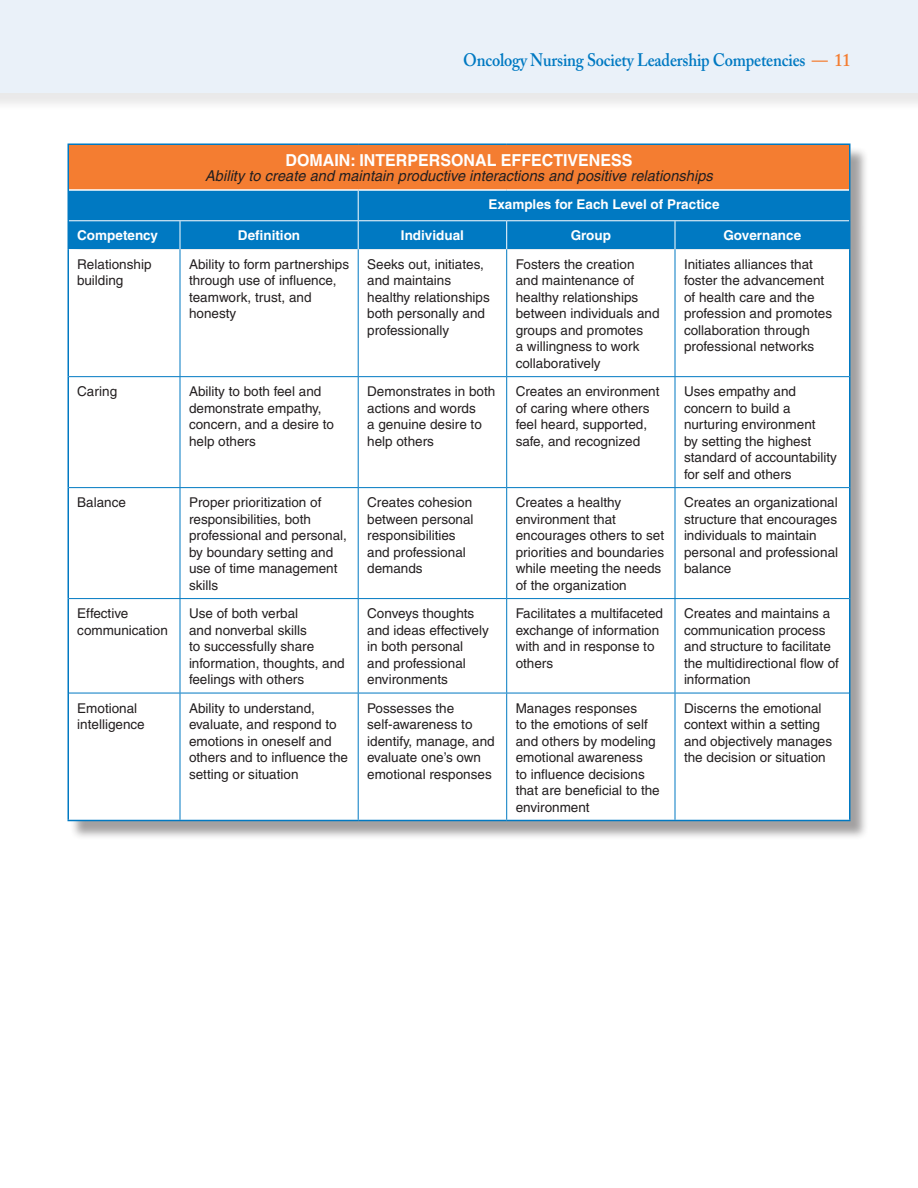
<style>
.page{position:relative;width:918px;height:1188px;background:#fff}
.page>*{position:absolute;margin:0;border:0;box-sizing:border-box;transform-origin:0 0}
.t1{font:600 18px "Adobe Caslon Pro";letter-spacing:-.01em;color:#0079c2;scale:.9 1}
.Tabletitle{font:700 16.5px "Helvetica";color:#fff}
.Tablesubtitle{font:italic 15px "Helvetica";letter-spacing:.005em;color:#231f20}
.fgrtext{font:13.5px/16.5px "Helvetica";color:#231f20}
.tablecololumncenter{font:700 13.5px "Helvetica";color:#fff}
.tablecolmleft{font:700 13.5px "Helvetica";color:#fff}
.s1{color:#f47d31}
</style>
<div class="page">
<div style="left:0;top:0;width:918px;height:112px;background:#231f20;opacity:.1"></div>
<div style="left:0;top:0;width:918px;height:93px;background:#eaf1f9"></div>
<div style="left:70px;top:146px;width:799px;height:694px;background:#231f20;opacity:.42"></div>
<div style="left:68px;top:144px;width:782px;height:46px;background:#f47d31"></div>
<div style="left:69px;top:191px;width:780px;height:58px;background:#0079c2"></div>
<div style="left:180px;top:221px;width:178px;height:28px;background:#0079c2"></div>
<svg style="left:69px;top:249px;width:780px;height:571px"></svg>
<hr style="left:180px;top:249px;width:1px;height:127px;background:#0079c2">
<hr style="left:358px;top:249px;width:1px;height:127px;background:#0079c2">
<hr style="left:506px;top:249px;width:1px;height:127px;background:#0079c2">
<hr style="left:675px;top:249px;width:1px;height:127px;background:#0079c2">
<hr style="left:69px;top:376px;width:111px;height:1px;background:#0079c2">
<hr style="left:180px;top:376px;width:178px;height:1px;background:#0079c2">
<hr style="left:180px;top:377px;width:1px;height:110px;background:#0079c2">
<hr style="left:358px;top:376px;width:149px;height:1px;background:#0079c2">
<hr style="left:358px;top:377px;width:1px;height:110px;background:#0079c2">
<hr style="left:507px;top:376px;width:168px;height:1px;background:#0079c2">
<hr style="left:506px;top:377px;width:1px;height:110px;background:#0079c2">
<hr style="left:675px;top:376px;width:174px;height:1px;background:#0079c2">
<hr style="left:675px;top:377px;width:1px;height:110px;background:#0079c2">
<hr style="left:69px;top:487px;width:111px;height:1px;background:#0079c2">
<hr style="left:180px;top:487px;width:178px;height:1px;background:#0079c2">
<hr style="left:180px;top:488px;width:1px;height:110px;background:#0079c2">
<hr style="left:358px;top:487px;width:149px;height:1px;background:#0079c2">
<hr style="left:358px;top:488px;width:1px;height:110px;background:#0079c2">
<hr style="left:507px;top:487px;width:168px;height:1px;background:#0079c2">
<hr style="left:506px;top:488px;width:1px;height:110px;background:#0079c2">
<hr style="left:675px;top:487px;width:174px;height:1px;background:#0079c2">
<hr style="left:675px;top:488px;width:1px;height:110px;background:#0079c2">
<hr style="left:69px;top:598px;width:111px;height:1px;background:#0079c2">
<hr style="left:180px;top:598px;width:178px;height:1px;background:#0079c2">
<hr style="left:180px;top:599px;width:1px;height:94px;background:#0079c2">
<hr style="left:358px;top:598px;width:149px;height:1px;background:#0079c2">
<hr style="left:358px;top:599px;width:1px;height:94px;background:#0079c2">
<hr style="left:507px;top:598px;width:168px;height:1px;background:#0079c2">
<hr style="left:506px;top:599px;width:1px;height:94px;background:#0079c2">
<hr style="left:675px;top:598px;width:174px;height:1px;background:#0079c2">
<hr style="left:675px;top:599px;width:1px;height:94px;background:#0079c2">
<hr style="left:69px;top:693px;width:111px;height:1px;background:#0079c2">
<hr style="left:180px;top:693px;width:178px;height:1px;background:#0079c2">
<hr style="left:180px;top:693px;width:1px;height:127px;background:#0079c2">
<hr style="left:358px;top:693px;width:149px;height:1px;background:#0079c2">
<hr style="left:358px;top:693px;width:1px;height:127px;background:#0079c2">
<hr style="left:507px;top:693px;width:168px;height:1px;background:#0079c2">
<hr style="left:506px;top:693px;width:1px;height:127px;background:#0079c2">
<hr style="left:675px;top:693px;width:174px;height:1px;background:#0079c2">
<hr style="left:675px;top:693px;width:1px;height:127px;background:#0079c2">
<hr style="left:69px;top:189px;width:111px;height:2px;background:#fff">
<hr style="left:180px;top:189px;width:178px;height:2px;background:#fff">
<hr style="left:69px;top:220px;width:111px;height:1px;background:#fff">
<hr style="left:180px;top:220px;width:178px;height:1px;background:#fff">
<hr style="left:358px;top:189px;width:149px;height:2px;background:#fff">
<hr style="left:507px;top:189px;width:168px;height:2px;background:#fff">
<hr style="left:675px;top:189px;width:174px;height:2px;background:#fff">
<hr style="left:358px;top:220px;width:149px;height:1px;background:#fff">
<hr style="left:507px;top:220px;width:168px;height:1px;background:#fff">
<hr style="left:675px;top:220px;width:174px;height:1px;background:#fff">
<svg style="left:180px;top:221px;width:1px;height:28px"></svg>
<svg style="left:358px;top:191px;width:1px;height:58px"></svg>
<svg style="left:506px;top:221px;width:1px;height:28px"></svg>
<svg style="left:675px;top:221px;width:1px;height:28px"></svg>
<hr style="left:68px;top:143px;width:112px;height:2px;background:#0079c2">
<hr style="left:68px;top:145px;width:1px;height:45px;background:#0079c2">
<hr style="left:180px;top:143px;width:178px;height:2px;background:#0079c2">
<hr style="left:358px;top:143px;width:149px;height:2px;background:#0079c2">
<hr style="left:507px;top:143px;width:168px;height:2px;background:#0079c2">
<hr style="left:675px;top:143px;width:175px;height:2px;background:#0079c2">
<hr style="left:849px;top:145px;width:1px;height:45px;background:#0079c2">
<hr style="left:68px;top:190px;width:1px;height:31px;background:#0079c2">
<hr style="left:849px;top:190px;width:1px;height:31px;background:#0079c2">
<svg style="left:68px;top:221px;width:1px;height:28px"></svg>
<svg style="left:849px;top:221px;width:1px;height:28px"></svg>
<hr style="left:68px;top:249px;width:1px;height:128px;background:#0079c2">
<hr style="left:849px;top:249px;width:1px;height:128px;background:#0079c2">
<hr style="left:68px;top:377px;width:1px;height:111px;background:#0079c2">
<hr style="left:849px;top:377px;width:1px;height:111px;background:#0079c2">
<hr style="left:68px;top:488px;width:1px;height:111px;background:#0079c2">
<hr style="left:849px;top:488px;width:1px;height:111px;background:#0079c2">
<hr style="left:68px;top:599px;width:1px;height:94px;background:#0079c2">
<hr style="left:849px;top:599px;width:1px;height:94px;background:#0079c2">
<hr style="left:68px;top:693px;width:1px;height:127px;background:#0079c2">
<hr style="left:849px;top:693px;width:1px;height:127px;background:#0079c2">
<hr style="left:68px;top:820px;width:112px;height:1px;background:#0079c2">
<hr style="left:180px;top:820px;width:178px;height:1px;background:#0079c2">
<hr style="left:358px;top:820px;width:149px;height:1px;background:#0079c2">
<hr style="left:507px;top:820px;width:168px;height:1px;background:#0079c2">
<hr style="left:675px;top:820px;width:175px;height:1px;background:#0079c2">
<p class="t1" style="left:463px;top:50px;width:432px">Oncology Nursing Society Leadership Competencies <span class="s1">— 11</span></p>
<p class="Tabletitle" style="left:285px;top:150px;width:349px">DOMAIN: INTERPERSONAL EFFECTIVENESS</p>
<p class="Tablesubtitle" style="left:205px;top:167px;width:509px">Ability to create and maintain productive interactions and positive relationships</p>
<p class="tablecololumncenter" style="left:488px;top:196px;width:233px">Examples for Each Level of Practice</p>
<p class="tablecolmleft" style="left:77px;top:227px;width:82px">Competency</p>
<p class="tablecololumncenter" style="left:238px;top:227px;width:64px">Definition</p>
<p class="tablecololumncenter" style="left:401px;top:227px;width:65px">Individual</p>
<p class="tablecololumncenter" style="left:571px;top:227px;width:42px">Group</p>
<p class="tablecololumncenter" style="left:723px;top:227px;width:79px">Governance</p>
<p class="fgrtext" style="left:77px;top:256px;width:76px">Relationship building</p>
<p class="fgrtext" style="left:189px;top:256px;width:162px">Ability to form partnerships through use of influence, teamwork, trust, and honesty</p>
<p class="fgrtext" style="left:367px;top:256px;width:124px">Seeks out, initiates, and maintains healthy relationships both personally and professionally</p>
<p class="fgrtext" style="left:516px;top:256px;width:145px">Fosters the creation and maintenance of healthy relationships between individuals and groups and promotes<br>a willingness to work collaboratively</p>
<p class="fgrtext" style="left:684px;top:256px;width:150px">Initiates alliances that foster the advancement of health care and the profession and promotes collaboration through professional networks</p>
<p class="fgrtext" style="left:77px;top:383px;width:41px">Caring</p>
<p class="fgrtext" style="left:189px;top:383px;width:147px">Ability to both feel and demonstrate empathy, concern, and a desire to help others</p>
<p class="fgrtext" style="left:367px;top:383px;width:130px">Demonstrates in both actions and words<br>a genuine desire to help others</p>
<p class="fgrtext" style="left:516px;top:383px;width:145px">Creates an environment of caring where others feel heard, supported, safe, and recognized</p>
<p class="fgrtext" style="left:684px;top:383px;width:155px">Uses empathy and concern to build a nurturing environment<br>by setting the highest standard of accountability for self and others</p>
<p class="fgrtext" style="left:77px;top:494px;width:50px">Balance</p>
<p class="fgrtext" style="left:189px;top:494px;width:159px">Proper prioritization of responsibilities, both professional and personal, by boundary setting and use of time management skills</p>
<p class="fgrtext" style="left:367px;top:494px;width:108px">Creates cohesion between personal responsibilities and professional demands</p>
<p class="fgrtext" style="left:516px;top:494px;width:150px">Creates a healthy environment that encourages others to set priorities and boundaries while meeting the needs of the organization</p>
<p class="fgrtext" style="left:684px;top:494px;width:156px">Creates an organizational structure that encourages individuals to maintain personal and professional balance</p>
<p class="fgrtext" style="left:77px;top:605px;width:92px">Effective communication</p>
<p class="fgrtext" style="left:189px;top:605px;width:157px">Use of both verbal<br>and nonverbal skills<br>to successfully share information, thoughts, and feelings with others</p>
<p class="fgrtext" style="left:367px;top:605px;width:123px">Conveys thoughts and ideas effectively in both personal and professional environments</p>
<p class="fgrtext" style="left:516px;top:605px;width:149px">Facilitates a multifaceted exchange of information with and in response to others</p>
<p class="fgrtext" style="left:684px;top:605px;width:156px">Creates and maintains a communication process and structure to facilitate the multidirectional flow of information</p>
<p class="fgrtext" style="left:77px;top:699px;width:69px">Emotional intelligence</p>
<p class="fgrtext" style="left:189px;top:699px;width:161px">Ability to understand, evaluate, and respond to emotions in oneself and others and to influence the setting or situation</p>
<p class="fgrtext" style="left:367px;top:699px;width:129px">Possesses the self-awareness to identify, manage, and evaluate one’s own emotional responses</p>
<p class="fgrtext" style="left:516px;top:699px;width:146px">Manages responses<br>to the emotions of self and others by modeling emotional awareness<br>to influence decisions that are beneficial to the environment</p>
<p class="fgrtext" style="left:684px;top:699px;width:150px">Discerns the emotional context within a setting and objectively manages the decision or situation</p>
</div>
